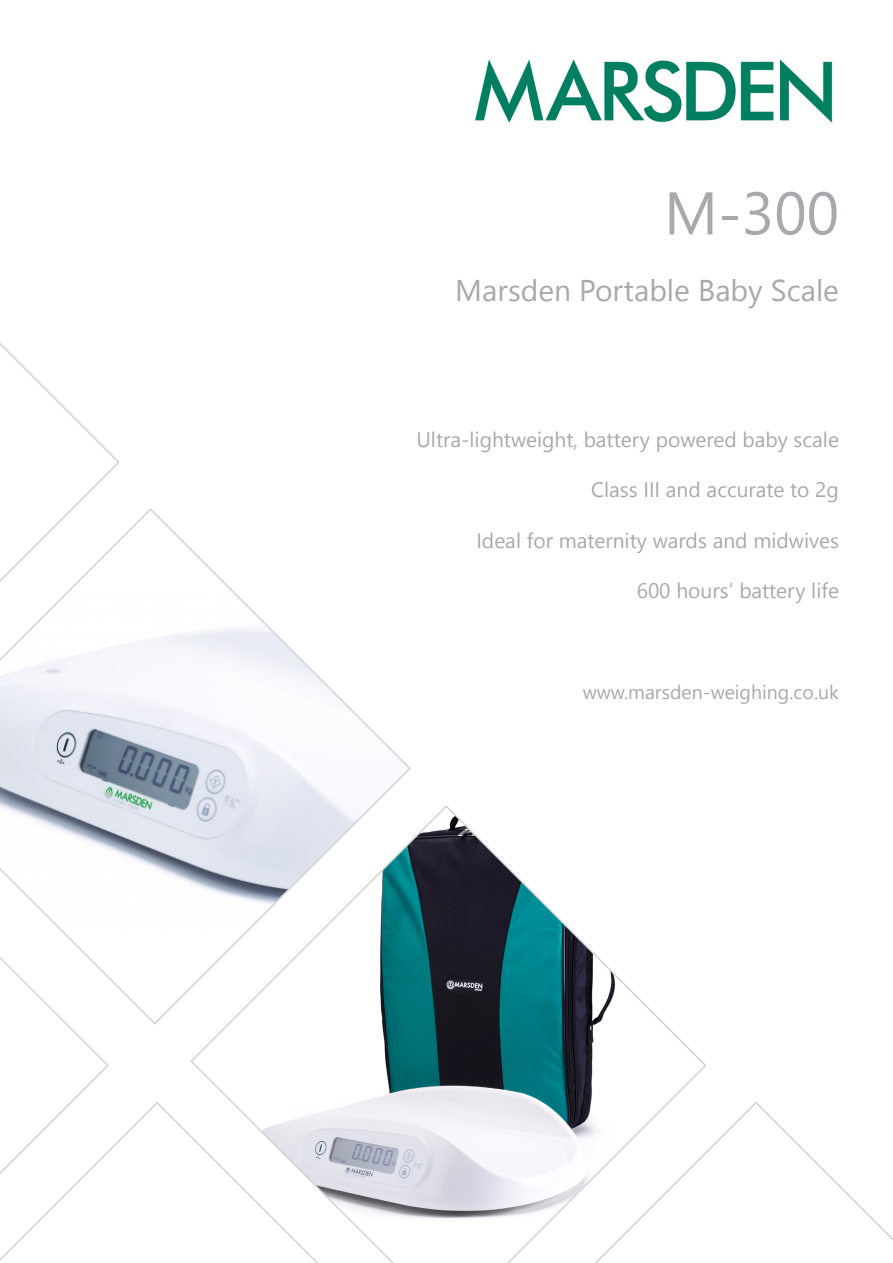
<style>
.page{position:relative;width:893px;height:1263px;background:#fff}
.page>*{position:absolute;margin:0;border:0;box-sizing:border-box;transform-origin:0 0}
.t1{font:60px "Leelawadee UI";color:#a7a9ac}
.t2{font:30px "Leelawadee UI";color:#a7a9ac}
.t3{font:21px "Leelawadee UI";color:#a7a9ac}
.t4{font:19.5px "Leelawadee UI";color:#a7a9ac}
</style>
<div class="page">
<img style="left:475px;top:59px;width:358px;height:64px">
<svg style="left:190px;top:805px;width:517px;height:414px"></svg>
<svg style="left:0;top:508px;width:412px;height:518px"></svg>
<svg style="left:110px;top:1100px;width:308px;height:163px"></svg>
<svg style="left:0;top:804px;width:110px;height:457px"></svg>
<svg style="left:0;top:343px;width:121px;height:376px"></svg>
<svg style="left:499px;top:1100px;width:394px;height:163px"></svg>
<h1 class="t1" style="left:664px;top:171px;width:176px">M-300</h1>
<h2 class="t2" style="left:455px;top:269px;width:385px">Marsden Portable Baby Scale</h2>
<p class="t3" style="left:416px;top:425px;width:424px">Ultra-lightweight, battery powered baby scale</p>
<p class="t3" style="left:591px;top:475px;width:249px">Class III and accurate to 2g</p>
<p class="t3" style="left:476px;top:525px;width:364px">Ideal for maternity wards and midwives</p>
<p class="t3" style="left:637px;top:576px;width:204px">600 hours’ battery life</p>
<p class="t4" style="left:583px;top:678px;width:258px">www.marsden-weighing.co.uk</p>
</div>
